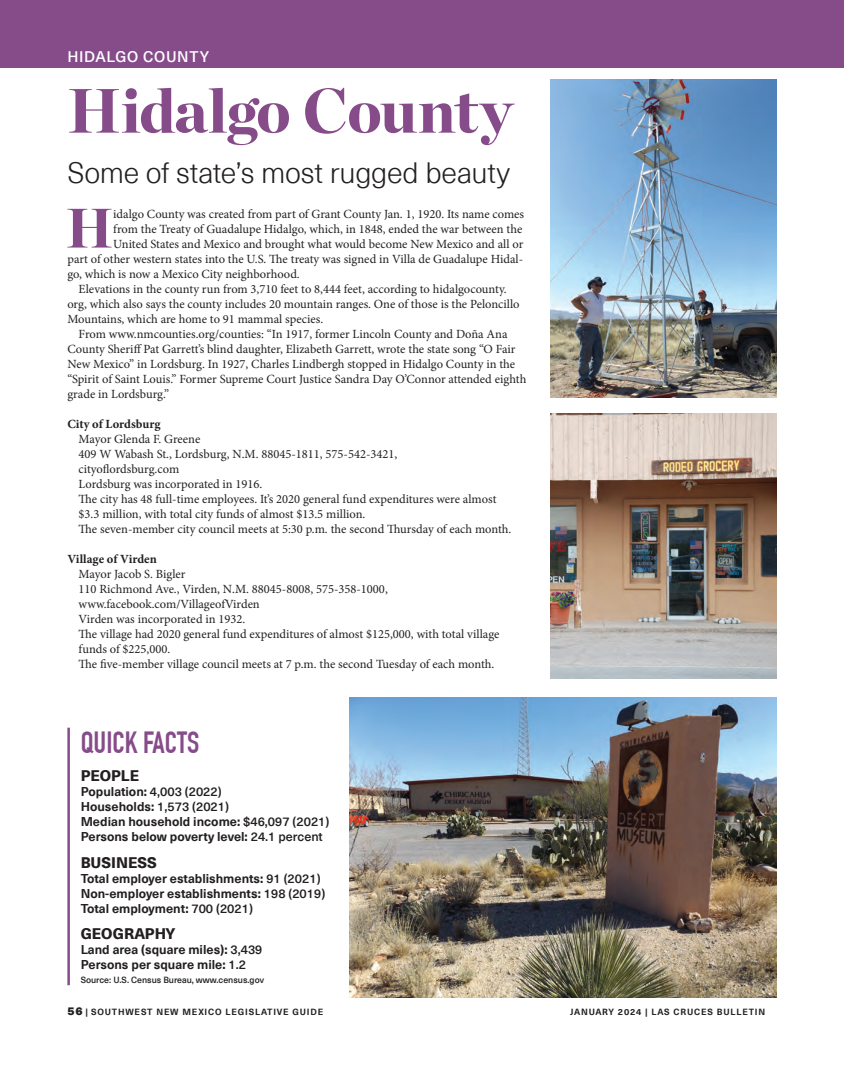
<style>
.page{position:relative;width:844px;height:1069px;background:#fff}
.page>*{position:absolute;margin:0;border:0;box-sizing:border-box;transform-origin:0 0}
.t1{font:900 62.5px "Chronicle Display";letter-spacing:-.015em;color:#864c8a}
.Body_Copy{font:900 55.5px "Chronicle Display";color:#864c8a}
.t2{font:700 30px "DIN Condensed";color:#864c8a}
.t3{font:300 28.75px "Neue Haas Unica Pro";letter-spacing:-.01em;color:#231f20}
.t4{font:800 15px "Neue Haas Unica Pro";color:#231f20}
.t5{font:500 15px "Neue Haas Unica Pro";letter-spacing:.04em;color:#fff}
.Body_Copy-2{font:12.5px/15px "Minion Pro";color:#231f20}
.t6{font:700 12.5px "Neue Haas Unica Pro";color:#231f20}
.Body_Copy-3{font:700 12.5px "Minion Pro";color:#231f20}
.t7{font:700 8.75px "Neue Haas Unica Pro";letter-spacing:.095em;color:#231f20}
.t8{font:500 8.75px "Neue Haas Unica Pro";color:#231f20}
.s1{font-weight:500}
.s2{font-weight:900;font-size:11.25px}
</style>
<div class="page">
<div style="left:0;top:0;width:844px;height:68px;background:#864c8a"></div>
<img style="left:550px;top:79px;width:226px;height:319px">
<img style="left:550px;top:414px;width:226px;height:264px">
<img style="left:350px;top:698px;width:426px;height:300px">
<hr style="left:67px;top:728px;width:3px;height:257px;background:#864c8a">
<p class="t5" style="left:68px;top:48px;width:143px">HIDALGO COUNTY</p>
<p class="t1" style="left:67px;top:59px;width:446px">Hidalgo County</p>
<p class="t3" style="left:67px;top:155px;width:444px">Some of state’s most rugged beauty</p>
<p class="Body_Copy" style="left:66px;top:182px;width:49px">H</p>
<p class="Body_Copy-2" style="left:113px;top:206px;width:412px">idalgo County was created from part of Grant County Jan. 1, 1920. Its name comes</p>
<p class="Body_Copy-2" style="left:113px;top:221px;width:410px">from the Treaty of Guadalupe Hidalgo, which, in 1848, ended the war between the</p>
<p class="Body_Copy-2" style="left:113px;top:236px;width:412px">United States and Mexico and brought what would become New Mexico and all or</p>
<p class="Body_Copy-2" style="left:67px;top:251px;width:457px">part of other western states into the U.S. The treaty was signed in Villa de Guadalupe Hidal-</p>
<p class="Body_Copy-2" style="left:67px;top:266px;width:234px">go, which is now a Mexico City neighborhood.</p>
<p class="Body_Copy-2" style="left:67px;top:281px;width:454px;text-indent:11px">Elevations in the county run from 3,710 feet to 8,444 feet, according to hidalgocounty. org, which also says the county includes 20 mountain ranges. One of those is the Peloncillo<br>Mountains, which are home to 91 mammal species.</p>
<p class="Body_Copy-2" style="left:67px;top:326px;width:460px;text-indent:11px">From www.nmcounties.org/counties: “In 1917, former Lincoln County and Doña Ana County Sheriff Pat Garrett’s blind daughter, Elizabeth Garrett, wrote the state song “O Fair New Mexico” in Lordsburg. In 1927, Charles Lindbergh stopped in Hidalgo County in the “Spirit of Saint Louis.” Former Supreme Court Justice Sandra Day O’Connor attended eighth grade in Lordsburg.”</p>
<p class="Body_Copy-3" style="left:67px;top:415px;width:95px">City of Lordsburg</p>
<p class="Body_Copy-2" style="left:79px;top:431px;width:123px">Mayor Glenda F. Greene</p>
<p class="Body_Copy-2" style="left:79px;top:446px;width:320px">409 W Wabash St., Lordsburg, N.M. 88045-1811, 575-542-3421, cityoflordsburg.com</p>
<p class="Body_Copy-2" style="left:79px;top:476px;width:185px">Lordsburg was incorporated in 1916.</p>
<p class="Body_Copy-2" style="left:79px;top:491px;width:419px">The city has 48 full-time employees. It’s 2020 general fund expenditures were almost $3.3 million, with total city funds of almost $13.5 million.</p>
<p class="Body_Copy-2" style="left:79px;top:521px;width:434px">The seven-member city council meets at 5:30 p.m. the second Thursday of each month.</p>
<p class="Body_Copy-3" style="left:67px;top:550px;width:91px">Village of Virden</p>
<p class="Body_Copy-2" style="left:79px;top:566px;width:108px">Mayor Jacob S. Bigler</p>
<p class="Body_Copy-2" style="left:79px;top:581px;width:311px">110 Richmond Ave., Virden, N.M. 88045-8008, 575-358-1000, www.facebook.com/VillageofVirden</p>
<p class="Body_Copy-2" style="left:79px;top:611px;width:168px">Virden was incorporated in 1932.</p>
<p class="Body_Copy-2" style="left:79px;top:626px;width:422px">The village had 2020 general fund expenditures of almost $125,000, with total village funds of $225,000.</p>
<p class="Body_Copy-2" style="left:79px;top:656px;width:417px">The five-member village council meets at 7 p.m. the second Tuesday of each month.</p>
<p class="t2" style="left:81px;top:724px;width:120px">QUICK FACTS</p>
<p class="t4" style="left:81px;top:766px;width:60px">PEOPLE</p>
<p class="t6" style="left:81px;top:784px;width:143px">Population: <span class="s1">4,003 (2022)</span></p>
<p class="t6" style="left:81px;top:799px;width:150px">Households: <span class="s1">1,573 (2021)</span></p>
<p class="t6" style="left:81px;top:814px;width:250px">Median household income: <span class="s1">$46,097 (2021)</span></p>
<p class="t6" style="left:81px;top:829px;width:244px">Persons below poverty level: <span class="s1">24.1 percent</span></p>
<p class="t4" style="left:81px;top:853px;width:78px">BUSINESS</p>
<p class="t6" style="left:81px;top:870px;width:241px">Total employer establishments: <span class="s1">91 (2021)</span></p>
<p class="t6" style="left:81px;top:885px;width:246px">Non-employer establishments: <span class="s1">198 (2019)</span></p>
<p class="t6" style="left:81px;top:900px;width:174px">Total employment: <span class="s1">700 (2021)</span></p>
<p class="t4" style="left:81px;top:924px;width:96px">GEOGRAPHY</p>
<p class="t6" style="left:81px;top:942px;width:183px">Land area (square miles): <span class="s1">3,439</span></p>
<p class="t6" style="left:81px;top:957px;width:167px">Persons per square mile: <span class="s1">1.2</span></p>
<p class="t8" style="left:81px;top:974px;width:185px">Source: U.S. Census Bureau, www.census.gov</p>
<p class="t7" style="left:68px;top:1006px;width:257px"><span class="s2">56</span> | SOUTHWEST NEW MEXICO LEGISLATIVE GUIDE</p>
<p class="t7" style="left:570px;top:1006px;width:196px">JANUARY 2024 | LAS CRUCES BULLETIN</p>
</div>
